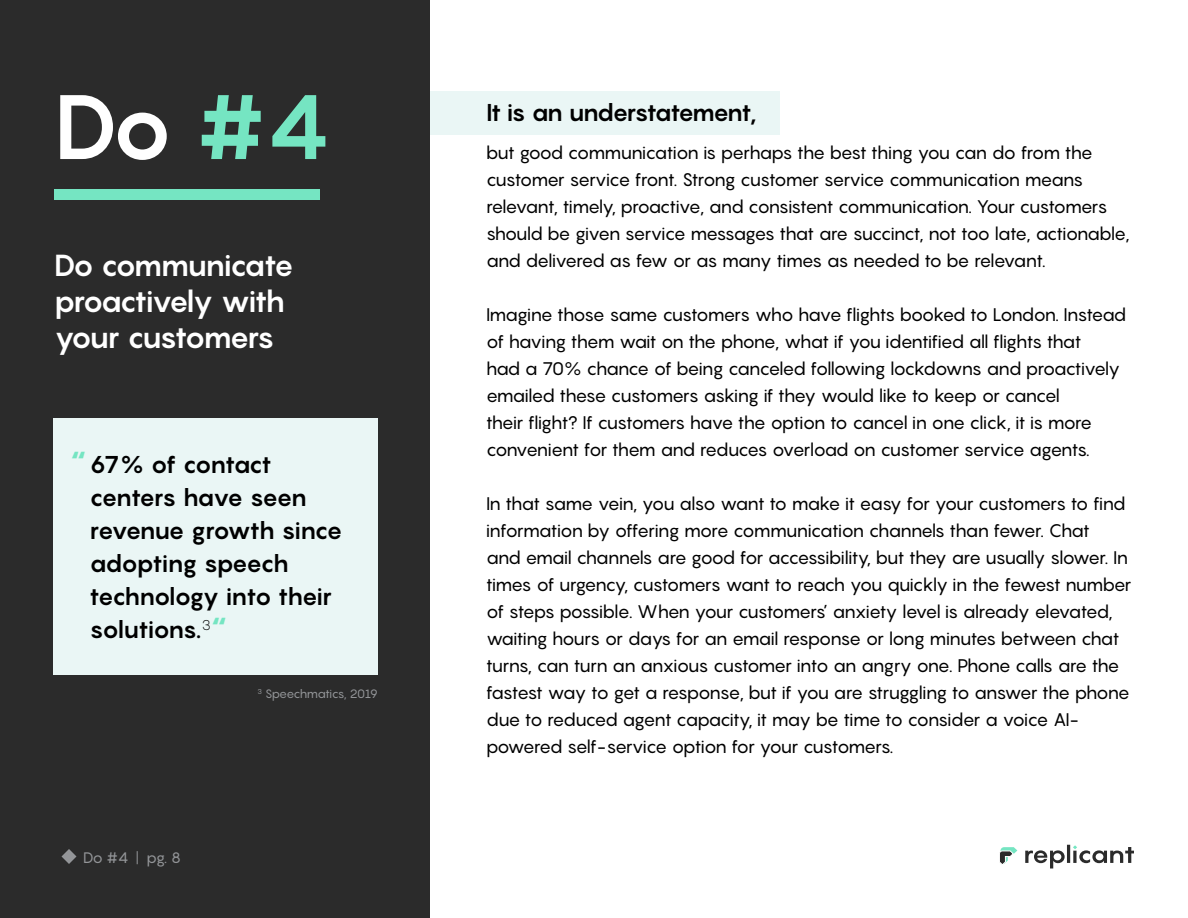
<style>
.page{position:relative;width:1188px;height:918px;background:#fff}
.page>*{position:absolute;margin:0;border:0;box-sizing:border-box;transform-origin:0 0}
.t1{font:700 90px "Pangram";color:#fff}
.t2{font:700 30px/36px "Pangram";letter-spacing:-.08em;color:#fff}
.t3{font:900 27px "Pangram";color:#75e5c2}
.t4{font:700 24px/33px "Pangram";letter-spacing:-.06em;color:#000}
.t5{font:700 24px "Pangram";letter-spacing:-.08em;color:#000}
.t6{font:18px/27px "Pangram";letter-spacing:-.06em;color:#000}
.t7{font:15px "Pangram";color:#939598}
.t8{font:12px "Pangram";letter-spacing:-.055em;color:#939598}
.s1{color:#75e5c2}
.s2{font-weight:900;font-size:27px;color:#75e5c2}
</style>
<div class="page">
<svg style="left:999px;top:847px;width:18px;height:17px"></svg>
<svg style="left:1025px;top:845px;width:109px;height:24px"></svg>
<div style="left:0;top:0;width:430px;height:918px;background:#2b2b2b"></div>
<div style="left:54px;top:418px;width:324px;height:257px;background:#eaf6f5"></div>
<svg style="left:62px;top:849px;width:15px;height:15px"></svg>
<div style="left:54px;top:189px;width:265px;height:11px;background:#75e5c2"></div>
<div style="left:430px;top:92px;width:350px;height:43px;background:#eaf6f5"></div>
<h1 class="t1" style="left:54px;top:68px;width:278px">Do <span class="s1">#4</span></h1>
<h2 class="t2" style="left:54px;top:247px;width:241px">Do communicate proactively with your customers</h2>
<h3 class="t3" style="left:71px;top:445px;width:17px">“</h3>
<h3 class="t4" style="left:90px;top:448px;width:254px">67% of contact centers have seen revenue growth since adopting speech technology into their solutions.<sup>3</sup><span class="s2">“</span></h3>
<p class="t7" style="left:83px;top:848px;width:99px">Do #4 | pg. 8</p>
<p class="t8" style="left:257px;top:685px;width:122px"><sup>3</sup> Speechmatics, 2019</p>
<h3 class="t5" style="left:486px;top:97px;width:272px">It is an understatement,</h3>
<p class="t6" style="left:486px;top:139px;width:645px">but good communication is perhaps the best thing you can do from the customer service front. Strong customer service communication means relevant, timely, proactive, and consistent communication. Your customers should be given service messages that are succinct, not too late, actionable, and delivered as few or as many times as needed to be relevant.</p>
<p class="t6" style="left:486px;top:301px;width:642px">Imagine those same customers who have flights booked to London. Instead of having them wait on the phone, what if you identified all flights that<br>had a 70% chance of being canceled following lockdowns and proactively emailed these customers asking if they would like to keep or cancel<br>their flight? If customers have the option to cancel in one click, it is more convenient for them and reduces overload on customer service agents.</p>
<p class="t6" style="left:486px;top:490px;width:647px">In that same vein, you also want to make it easy for your customers to find information by offering more communication channels than fewer. Chat<br>and email channels are good for accessibility, but they are usually slower. In times of urgency, customers want to reach you quickly in the fewest number of steps possible. When your customers’ anxiety level is already elevated, waiting hours or days for an email response or long minutes between chat turns, can turn an anxious customer into an angry one. Phone calls are the fastest way to get a response, but if you are struggling to answer the phone due to reduced agent capacity, it may be time to consider a voice AI&shy;powered self-service option for your customers.</p>
</div>
